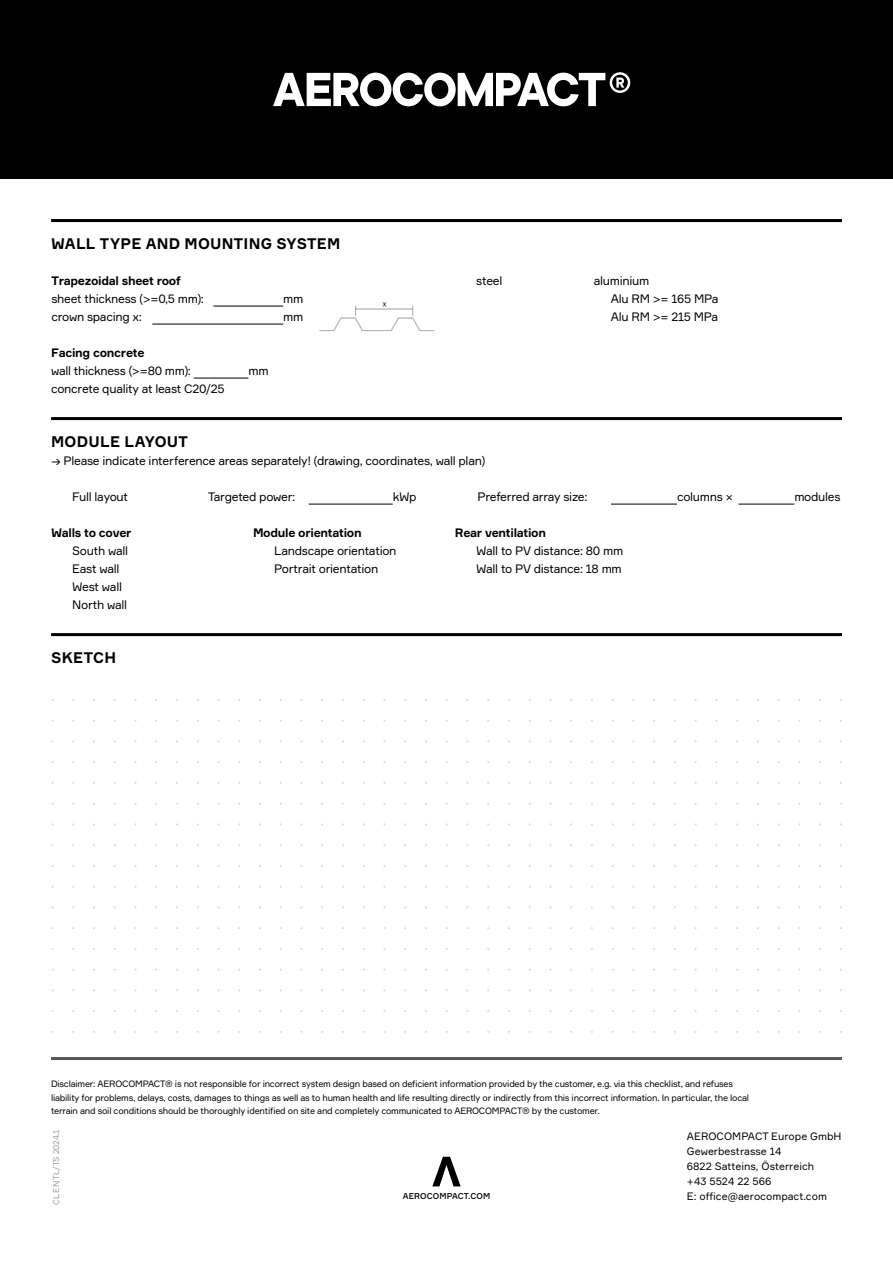
<style>
.page{position:relative;width:893px;height:1263px;background:#fff}
.page>*{position:absolute;margin:0;border:0;box-sizing:border-box;transform-origin:0 0}
.t1{font:700 15px "Formular";letter-spacing:.015em;color:#000}
.t2{font:12px/18px "Formular";letter-spacing:-.025em;color:#000}
.t3{font:700 12px "Formular";letter-spacing:-.025em;color:#000}
.t4{font:10.5px/15px "Formular";color:#000}
.t5{font:9px/13.5px "Formular";letter-spacing:-.025em;color:#000}
.t6{font:500 8.25px "Formular";letter-spacing:.01em;color:#000}
.t7{font:8.25px "Formular";letter-spacing:-.025em;color:#9c9d9d}
</style>
<div class="page">
<hr style="left:51px;top:1057px;width:791px;height:3px;background:#575657">
<svg style="left:432px;top:1157px;width:29px;height:29px"></svg>
<div style="left:0;top:0;width:893px;height:179px;background:#000"></div>
<svg style="left:273px;top:73px;width:86px;height:33px"></svg>
<svg style="left:360px;top:73px;width:96px;height:33px"></svg>
<svg style="left:458px;top:73px;width:89px;height:33px"></svg>
<svg style="left:547px;top:72px;width:83px;height:34px"></svg>
<svg style="left:616px;top:78px;width:8px;height:10px"></svg>
<hr style="left:51px;top:633px;width:791px;height:3px;background:#000">
<hr style="left:51px;top:219px;width:791px;height:3px;background:#000">
<hr style="left:51px;top:417px;width:791px;height:3px;background:#000">
<hr style="left:309px;top:504px;width:84px;height:1px;background:#000">
<hr style="left:611px;top:504px;width:66px;height:1px;background:#000">
<hr style="left:738px;top:504px;width:56px;height:1px;background:#000">
<img style="left:319px;top:302px;width:116px;height:30px">
<hr style="left:213px;top:306px;width:70px;height:1px;background:#000">
<hr style="left:152px;top:324px;width:131px;height:1px;background:#000">
<hr style="left:194px;top:378px;width:54px;height:1px;background:#000">
<h1 class="t1" style="left:51px;top:234px;width:291px">WALL TYPE AND MOUNTING SYSTEM</h1>
<h2 class="t3" style="left:51px;top:273px;width:131px">Trapezoidal sheet roof</h2>
<h2 class="t2" style="left:476px;top:272px;width:28px">steel</h2>
<h2 class="t2" style="left:594px;top:272px;width:57px">aluminium</h2>
<h2 class="t2" style="left:51px;top:290px;width:154px">sheet thickness (&gt;=0,5 mm):</h2>
<h2 class="t2" style="left:283px;top:290px;width:22px">mm</h2>
<h2 class="t2" style="left:51px;top:308px;width:92px">crown spacing x:</h2>
<h2 class="t2" style="left:283px;top:308px;width:22px">mm</h2>
<h2 class="t2" style="left:611px;top:290px;width:109px">Alu RM &gt;= 165 MPa<br>Alu RM &gt;= 215 MPa</h2>
<h2 class="t3" style="left:51px;top:345px;width:95px">Facing concrete</h2>
<h2 class="t2" style="left:51px;top:362px;width:142px">wall thickness (&gt;=80 mm):</h2>
<h2 class="t2" style="left:248px;top:362px;width:22px">mm</h2>
<h2 class="t2" style="left:51px;top:380px;width:175px">concrete quality at least C20/25</h2>
<h1 class="t1" style="left:51px;top:432px;width:138px">MODULE LAYOUT</h1>
<h2 class="t2" style="left:51px;top:452px;width:436px">→ Please indicate interference areas separately! (drawing, coordinates, wall plan)</h2>
<h2 class="t2" style="left:72px;top:488px;width:57px">Full layout</h2>
<h2 class="t2" style="left:208px;top:488px;width:89px">Targeted power:</h2>
<h2 class="t2" style="left:393px;top:488px;width:25px">kWp</h2>
<h2 class="t2" style="left:477px;top:488px;width:112px">Preferred array size:</h2>
<h2 class="t2" style="left:677px;top:488px;width:58px">columns ×</h2>
<h2 class="t2" style="left:794px;top:488px;width:48px">modules</h2>
<h2 class="t3" style="left:51px;top:525px;width:82px">Walls to cover</h2>
<h2 class="t2" style="left:72px;top:542px;width:57px">South wall<br>East wall<br>West wall<br>North wall</h2>
<h1 class="t1" style="left:51px;top:648px;width:67px">SKETCH</h1>
<h2 class="t3" style="left:253px;top:525px;width:110px">Module orientation</h2>
<h2 class="t2" style="left:274px;top:542px;width:124px">Landscape orientation<br>Portrait orientation</h2>
<h2 class="t3" style="left:455px;top:525px;width:93px">Rear ventilation</h2>
<h2 class="t2" style="left:476px;top:542px;width:149px">Wall to PV distance: 80 mm<br>Wall to PV distance: 18 mm</h2>
<p class="t5" style="left:51px;top:1077px;width:700px">Disclaimer: AEROCOMPACT® is not responsible for incorrect system design based on deficient information provided by the customer, e.g. via this checklist, and refuses liability for problems, delays, costs, damages to things as well as to human health and life resulting directly or indirectly from this incorrect information. In particular, the local terrain and soil conditions should be thoroughly identified on site and completely communicated to AEROCOMPACT® by the customer.</p>
<p class="t7" style="left:51px;top:1205px;width:77px;rotate:-90deg">CL EN TL/TS 2024.1</p>
<p class="t4" style="left:687px;top:1128px;width:156px">AEROCOMPACT Europe GmbH<br>Gewerbestrasse 14<br>6822 Satteins, Österreich<br>+43 5524 22 566<br>E: office@aerocompact.com</p>
<p class="t6" style="left:403px;top:1191px;width:89px">AEROCOMPACT.COM</p>
</div>
